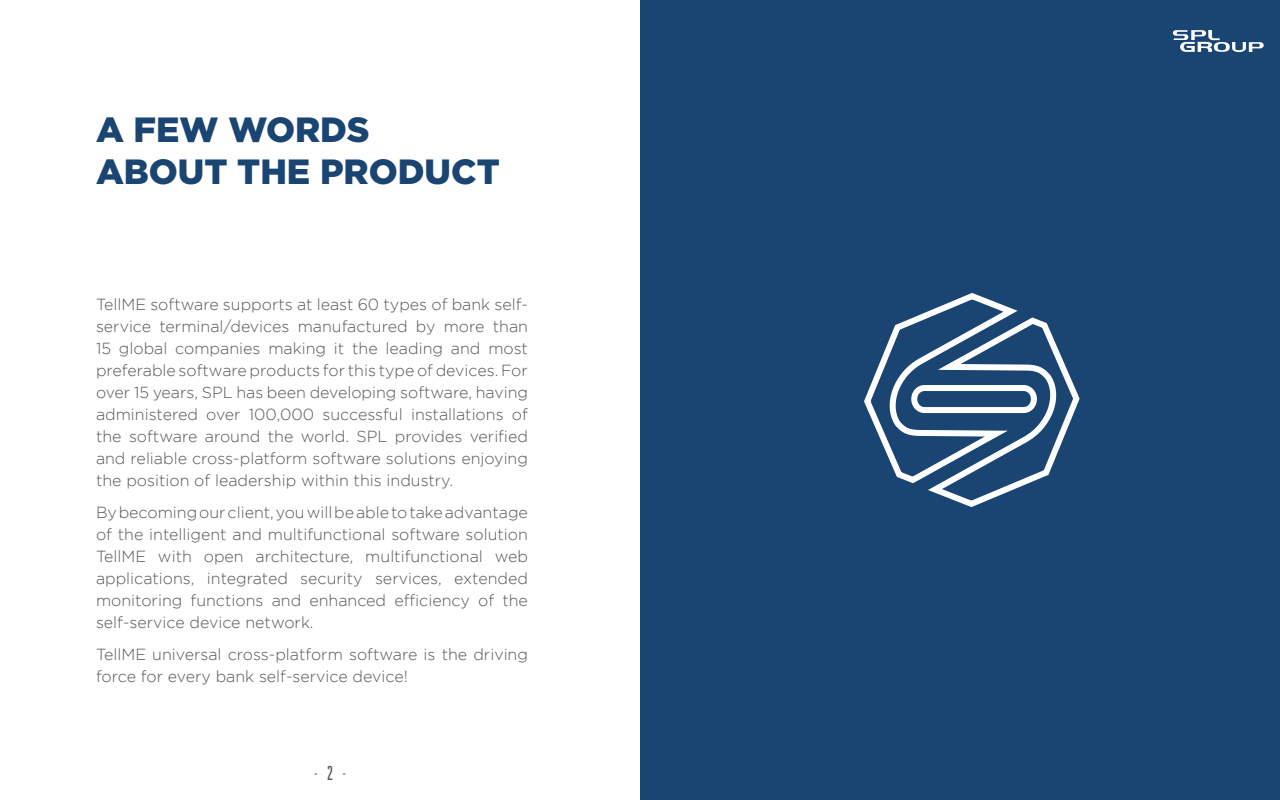
<style>
.page{position:relative;width:1280px;height:800px;background:#fff}
.page>*{position:absolute;margin:0;border:0;box-sizing:border-box;transform-origin:0 0}
.t1{font:900 35px/42px "Gotham";color:#1a4572}
.t2{font:20px "Ailerons";color:#575756}
.t3{font:300 16px/22px "Gotham";color:#575756;text-align:justify}
</style>
<div class="page">
<div style="left:640px;top:0;width:640px;height:800px;background:#1a4572"></div>
<svg style="left:864px;top:293px;width:216px;height:214px"></svg>
<div style="left:911px;top:385px;width:126px;height:28px;border:6px solid #fff;border-radius:11px"></div>
<svg style="left:1173px;top:30px;width:91px;height:22px"></svg>
<h1 class="t1" style="left:96px;top:108px;width:405px">A FEW WORDS<br>ABOUT THE PRODUCT</h1>
<p class="t3" style="left:96px;top:293px;width:434px">TellME software supports at least 60 types of bank self&shy;service terminal/devices manufactured by more than 15 global companies making it the leading and most preferable software products for this type of devices. For over 15 years, SPL has been developing software, having administered over 100,000 successful installations of the software around the world. SPL provides verified and reliable cross-platform software solutions enjoying the position of leadership within this industry.</p>
<p class="t3" style="left:96px;top:501px;width:434px">By becoming our client, you will be able to take advantage of the intelligent and multifunctional software solution TellME with open architecture, multifunctional web applications, integrated security services, extended monitoring functions and enhanced efficiency of the self-service device network.</p>
<p class="t3" style="left:96px;top:643px;width:434px">TellME universal cross-platform software is the driving force for every bank self-service device!</p>
<p class="t2" style="left:312px;top:763px;width:38px">-2-</p>
</div>
